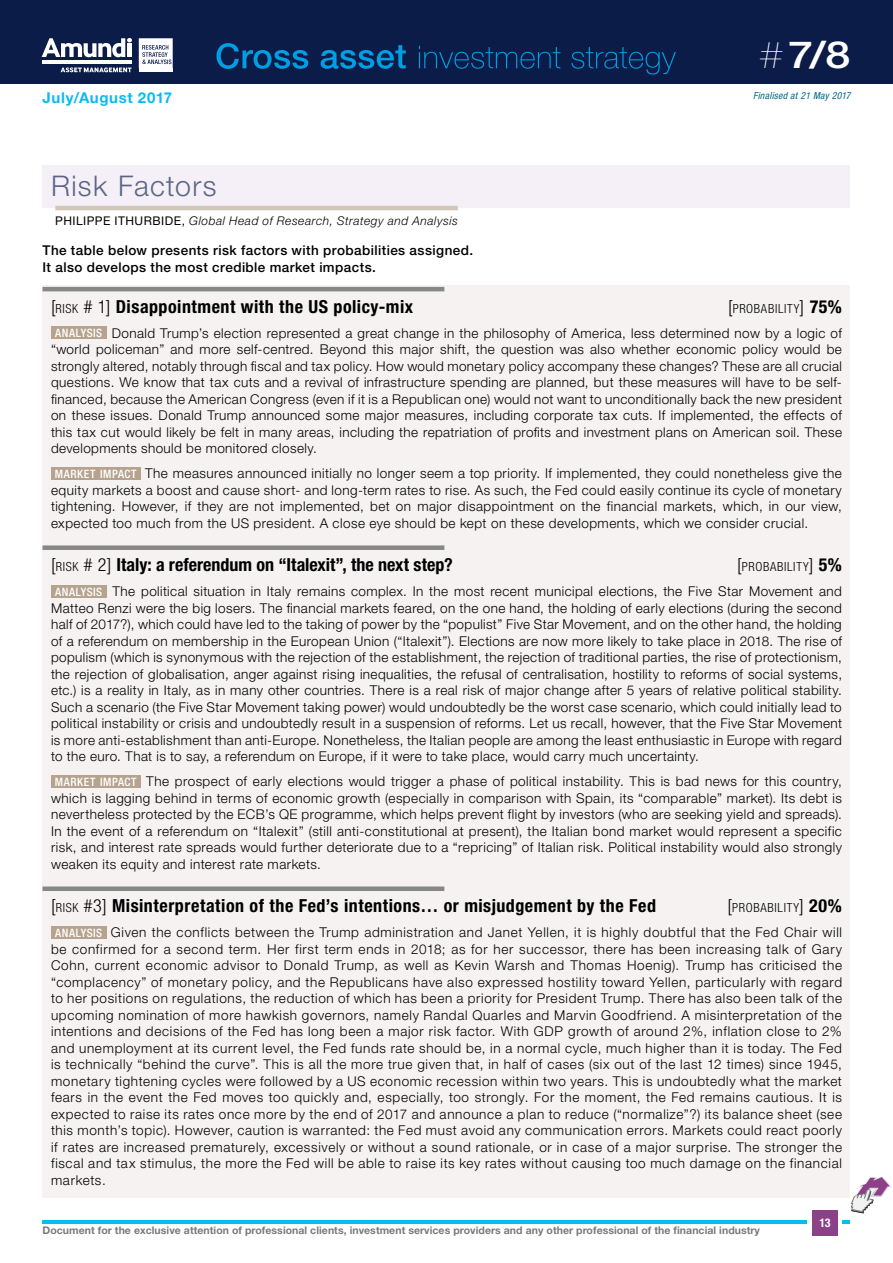
<style>
.page{position:relative;width:893px;height:1263px;background:#fff}
.page>*{position:absolute;margin:0;border:0;box-sizing:border-box;transform-origin:0 0}
.t1{font:500 37.35px "Helvetica Neue LT Std";color:#fff;scale:1.2 1}
.t2{font:300 28.5px "Helvetica Neue LT Std";letter-spacing:.045em;color:#5b6686}
.t3{font:700 condensed 18px "Helvetica Neue LT Std";letter-spacing:.03em;color:#000}
.t4{font:700 condensed 18px "Helvetica Neue LT Std";color:#000}
.t5{font:700 15px "Helvetica Neue LT Std";letter-spacing:.045em;color:#0bbbef}
.t6{font:300 13.5px/16.5px "Helvetica Neue LT Std";letter-spacing:.035em;color:#000;text-align:justify}
.t7{font:500 13.5px/16.5px "Helvetica Neue LT Std";letter-spacing:.03em;color:#000}
.t8{font:300 condensed 12.6px "Helvetica Neue LT Std";letter-spacing:.055em;color:#000}
.t9{font:italic 300 12px "Helvetica Neue LT Std";letter-spacing:.045em;color:#000}
.t10{font:700 condensed 12px "Helvetica Neue LT Std";color:#fff}
.t11{font:700 10.5px "Helvetica Neue LT Std";letter-spacing:.005em;color:#777a7b}
.t12{font:italic condensed 9.75px "Helvetica Neue LT Std";letter-spacing:.03em;color:#006b86}
.s1{font-weight:400;font-style:normal}
.s2{font-weight:200;font-size:37.8px}
.s3{font-weight:300}
.s4{font-weight:300;font-size:12.6px}
.s5{font-size:18px}
.s6{font-weight:700;font-size:18px}
.s7{font-weight:500;font-stretch:condensed;font-size:11.55px;color:#fff}
</style>
<div class="page">
<hr style="left:43px;top:1220px;width:807px;height:4px;background:#0bbbef">
<div style="left:808px;top:1206px;width:34px;height:34px;background:#fff"></div>
<div style="left:812px;top:1210px;width:26px;height:25px;background:#8c4088"></div>
<div style="left:0;top:0;width:893px;height:84px;background:#0c1c49"></div>
<svg style="left:216px;top:43px;width:460px;height:32px"></svg>
<hr style="left:42px;top:61px;width:90px;height:3px;background:#fff">
<svg style="left:42px;top:38px;width:90px;height:19px"></svg>
<div style="left:127px;top:43px;width:5px;height:14px;background:#fff"></div>
<svg style="left:61px;top:67px;width:71px;height:6px"></svg>
<hr style="left:139px;top:69px;width:34px;height:3px;background:#fff">
<svg style="left:139px;top:38px;width:34px;height:30px"></svg>
<div style="left:43px;top:285px;width:807px;height:912px;background:#f5f2f1"></div>
<hr style="left:43px;top:287px;width:401px;height:4px;background:#878787">
<div style="left:43px;top:545px;width:401px;height:5px;background:#878787"></div>
<div style="left:43px;top:886px;width:401px;height:5px;background:#878787"></div>
<div style="left:51px;top:326px;width:55px;height:13px;background:#b5a38f"></div>
<div style="left:51px;top:467px;width:89px;height:13px;background:#b5a38f"></div>
<div style="left:51px;top:585px;width:55px;height:13px;background:#b5a38f"></div>
<div style="left:51px;top:775px;width:89px;height:13px;background:#b5a38f"></div>
<div style="left:51px;top:926px;width:55px;height:13px;background:#b5a38f"></div>
<div style="left:43px;top:165px;width:807px;height:42px;background:#f5f0f7"></div>
<hr style="left:55px;top:206px;width:403px;height:4px;background:#d3c7ba">
<svg style="left:851px;top:1176px;width:40px;height:37px"></svg>
<p class="t5" style="left:43px;top:89px;width:131px">July/August 2017</p>
<h2 class="t2" style="left:51px;top:169px;width:167px">Risk Factors</h2>
<p class="t9" style="left:55px;top:213px;width:404px"><span class="s1">PHILIPPE ITHURBIDE,</span> Global Head of Research, Strategy and Analysis</p>
<p class="t7" style="left:43px;top:242px;width:432px">The table below presents risk factors with probabilities assigned.<br>It also develops the most credible market impacts.</p>
<h1 class="t1" style="left:759px;top:33px;width:78px"><span class="s2">#</span>7/8</h1>
<p class="t12" style="left:753px;top:90px;width:99px">Finalised at 21 May 2017</p>
<h3 class="t3" style="left:51px;top:295px;width:364px"><span class="s3">[</span><span class="s4">RISK</span> <span class="s3"># 1]</span> Disappointment with the US policy-mix</h3>
<p class="t8" style="left:728px;top:301px;width:115px"><span class="s5">[</span>PROBABILITY<span class="s5">]</span> <span class="s6">75%</span></p>
<p class="t6" style="left:51px;top:324px;width:792px;text-indent:4px"><span class="s7">ANALYSIS</span> Donald Trump’s election represented a great change in the philosophy of America, less determined now by a logic of “world policeman” and more self-centred. Beyond this major shift, the question was also whether economic policy would be strongly altered, notably through fiscal and tax policy. How would monetary policy accompany these changes? These are all crucial questions. We know that tax cuts and a revival of infrastructure spending are planned, but these measures will have to be self&shy;financed, because the American Congress (even if it is a Republican one) would not want to unconditionally back the new president on these issues. Donald Trump announced some major measures, including corporate tax cuts. If implemented, the effects of this tax cut would likely be felt in many areas, including the repatriation of profits and investment plans on American soil. These developments should be monitored closely.</p>
<p class="t6" style="left:51px;top:465px;width:792px"><span class="s7">MARKET IMPACT</span> The measures announced initially no longer seem a top priority. If implemented, they could nonetheless give the equity markets a boost and cause short- and long-term rates to rise. As such, the Fed could easily continue its cycle of monetary tightening. However, if they are not implemented, bet on major disappointment on the financial markets, which, in our view, expected too much from the US president. A close eye should be kept on these developments, which we consider crucial.</p>
<h3 class="t4" style="left:51px;top:554px;width:403px"><span class="s3">[</span><span class="s4">RISK</span> <span class="s3"># 2]</span> Italy: a referendum on “Italexit”, the next step?</h3>
<p class="t8" style="left:737px;top:559px;width:106px"><span class="s5">[</span>PROBABILITY<span class="s5">]</span> <span class="s6">5%</span></p>
<p class="t6" style="left:51px;top:583px;width:792px"><span class="s7">ANALYSIS</span> The political situation in Italy remains complex. In the most recent municipal elections, the Five Star Movement and Matteo Renzi were the big losers. The financial markets feared, on the one hand, the holding of early elections (during the second half of 2017?), which could have led to the taking of power by the “populist” Five Star Movement, and on the other hand, the holding of a referendum on membership in the European Union (“Italexit”). Elections are now more likely to take place in 2018. The rise of populism (which is synonymous with the rejection of the establishment, the rejection of traditional parties, the rise of protectionism, the rejection of globalisation, anger against rising inequalities, the refusal of centralisation, hostility to reforms of social systems, etc.) is a reality in Italy, as in many other countries. There is a real risk of major change after 5 years of relative political stability.<br>Such a scenario (the Five Star Movement taking power) would undoubtedly be the worst case scenario, which could initially lead to political instability or crisis and undoubtedly result in a suspension of reforms. Let us recall, however, that the Five Star Movement is more anti-establishment than anti-Europe. Nonetheless, the Italian people are among the least enthusiastic in Europe with regard to the euro. That is to say, a referendum on Europe, if it were to take place, would carry much uncertainty.</p>
<p class="t6" style="left:51px;top:773px;width:792px"><span class="s7">MARKET IMPACT</span> The prospect of early elections would trigger a phase of political instability. This is bad news for this country, which is lagging behind in terms of economic growth (especially in comparison with Spain, its “comparable” market). Its debt is nevertheless protected by the ECB’s QE programme, which helps prevent flight by investors (who are seeking yield and spreads).<br>In the event of a referendum on “Italexit” (still anti-constitutional at present), the Italian bond market would represent a specific risk, and interest rate spreads would further deteriorate due to a “repricing” of Italian risk. Political instability would also strongly weaken its equity and interest rate markets.</p>
<h3 class="t3" style="left:51px;top:895px;width:606px"><span class="s3">[</span><span class="s4">RISK</span> <span class="s3">#3]</span> Misinterpretation of the Fed’s intentions… or misjudgement by the Fed</h3>
<p class="t8" style="left:728px;top:900px;width:116px"><span class="s5">[</span>PROBABILITY<span class="s5">]</span> <span class="s6">20%</span></p>
<p class="t6" style="left:51px;top:924px;width:792px"><span class="s7">ANALYSIS</span> Given the conflicts between the Trump administration and Janet Yellen, it is highly doubtful that the Fed Chair will be confirmed for a second term. Her first term ends in 2018; as for her successor, there has been increasing talk of Gary Cohn, current economic advisor to Donald Trump, as well as Kevin Warsh and Thomas Hoenig). Trump has criticised the “complacency” of monetary policy, and the Republicans have also expressed hostility toward Yellen, particularly with regard to her positions on regulations, the reduction of which has been a priority for President Trump. There has also been talk of the upcoming nomination of more hawkish governors, namely Randal Quarles and Marvin Goodfriend. A misinterpretation of the intentions and decisions of the Fed has long been a major risk factor. With GDP growth of around 2%, inflation close to 2% and unemployment at its current level, the Fed funds rate should be, in a normal cycle, much higher than it is today. The Fed is technically “behind the curve”. This is all the more true given that, in half of cases (six out of the last 12 times) since 1945, monetary tightening cycles were followed by a US economic recession within two years. This is undoubtedly what the market fears in the event the Fed moves too quickly and, especially, too strongly. For the moment, the Fed remains cautious. It is expected to raise its rates once more by the end of 2017 and announce a plan to reduce (“normalize”?) its balance sheet (see this month’s topic). However, caution is warranted: the Fed must avoid any communication errors. Markets could react poorly if rates are increased prematurely, excessively or without a sound rationale, or in case of a major surprise. The stronger the fiscal and tax stimulus, the more the Fed will be able to raise its key rates without causing too much damage on the financial markets.</p>
<p class="t11" style="left:43px;top:1224px;width:719px">Document for the exclusive attention of professional clients, investment services providers and any other professional of the financial industry</p>
<p class="t10" style="left:819px;top:1215px;width:13px">13</p>
</div>
